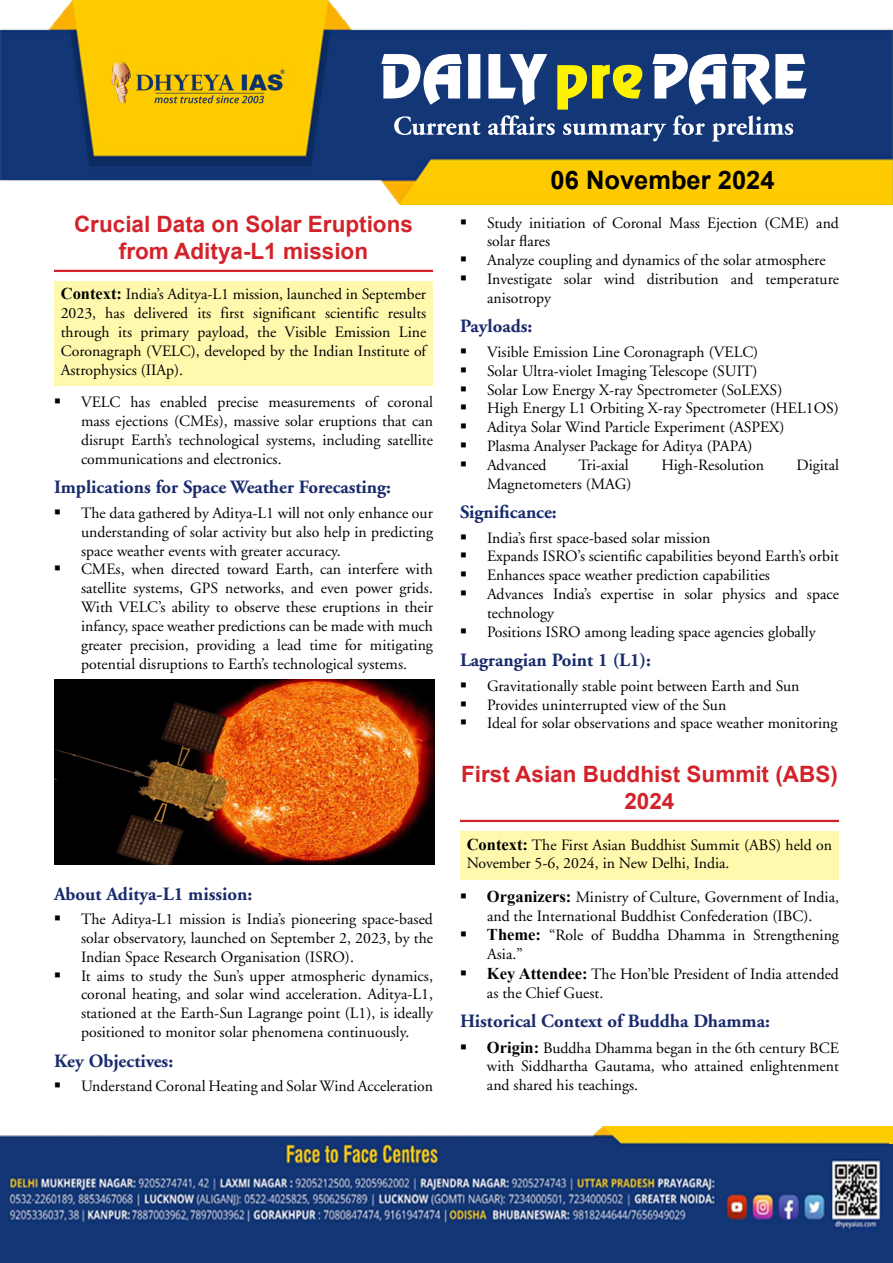
<style>
.page{position:relative;width:893px;height:1263px;background:#fff}
.page>*{position:absolute;margin:0;border:0;box-sizing:border-box;transform-origin:0 0}
.t1{font:700 25.5px "Arial";color:#000}
.t2{font:700 22.5px/27px "Arial";color:#d2232a;text-align:center}
.t3{font:700 18.75px "Adobe Garamond";color:#192b6c}
.t4{font:15.75px/18.9px "Adobe Garamond";color:#000}
.s1{font-family:"Times New Roman";font-weight:700;font-size:16.5px}
</style>
<div class="page">
<img style="left:0;top:0;width:893px;height:205px">
<img style="left:102px;top:50px;width:195px;height:75px">
<svg style="left:381px;top:54px;width:426px;height:88px"></svg>
<img style="left:0;top:1126px;width:890px;height:137px">
<svg style="left:890px;top:1144px;width:3px;height:119px"></svg>
<hr style="left:889px;top:1126px;width:4px;height:18px;background:#fbcc00">
<hr style="left:54px;top:270px;width:379px;height:2px;background:#d2232a">
<div style="left:54px;top:281px;width:379px;height:105px;background:#fff9ae"></div>
<img style="left:54px;top:679px;width:380px;height:186px">
<hr style="left:460px;top:820px;width:379px;height:2px;background:#d2232a">
<div style="left:460px;top:831px;width:379px;height:48px;background:#fff9ae"></div>
<h2 class="t2" style="left:74px;top:211px;width:340px">Crucial Data on Solar Eruptions from Aditya-L1 mission</h2>
<p class="t4" style="left:61px;top:285px;width:367px;text-align:justify"><span class="s1">Context:</span> India’s Aditya-L1 mission, launched in September 2023, has delivered its first significant scientific results through its primary payload, the Visible Emission Line Coronagraph (VELC), developed by the Indian Institute of Astrophysics (IIAp).</p>
<p class="t4" style="left:81px;top:393px;width:353px;text-align:justify">VELC has enabled precise measurements of coronal mass ejections (CMEs), massive solar eruptions that can disrupt Earth’s technological systems, including satellite communications and electronics.</p>
<p class="t3" style="left:54px;top:477px;width:339px">Implications for Space Weather Forecasting:</p>
<p class="t4" style="left:81px;top:504px;width:354px">The data gathered by Aditya-L1 will not only enhance our understanding of solar activity but also help in predicting space weather events with greater accuracy.<br>CMEs, when directed toward Earth, can interfere with satellite systems, GPS networks, and even power grids.<br>With VELC’s ability to observe these eruptions in their infancy, space weather predictions can be made with much greater precision, providing a lead time for mitigating potential disruptions to Earth’s technological systems.</p>
<p class="t3" style="left:54px;top:883px;width:200px">About Aditya-L1 mission:</p>
<p class="t4" style="left:81px;top:910px;width:353px">The Aditya-L1 mission is India’s pioneering space-based solar observatory, launched on September 2, 2023, by the Indian Space Research Organisation (ISRO).<br>It aims to study the Sun’s upper atmospheric dynamics, coronal heating, and solar wind acceleration. Aditya-L1, stationed at the Earth-Sun Lagrange point (L1), is ideally positioned to monitor solar phenomena continuously.</p>
<p class="t3" style="left:54px;top:1050px;width:121px">Key Objectives:</p>
<p class="t4" style="left:81px;top:1077px;width:353px">Understand Coronal Heating and Solar Wind Acceleration</p>
<h1 class="t1" style="left:551px;top:162px;width:225px">06 November 2024</h1>
<p class="t4" style="left:487px;top:213px;width:353px">Study initiation of Coronal Mass Ejection (CME) and solar flares<br>Analyze coupling and dynamics of the solar atmosphere Investigate solar wind distribution and temperature anisotropy</p>
<p class="t3" style="left:460px;top:316px;width:74px">Payloads:</p>
<p class="t4" style="left:487px;top:343px;width:353px">Visible Emission Line Coronagraph (VELC)<br>Solar Ultra-violet Imaging Telescope (SUIT)<br>Solar Low Energy X-ray Spectrometer (SoLEXS)<br>High Energy L1 Orbiting X-ray Spectrometer (HEL1OS)<br>Aditya Solar Wind Particle Experiment (ASPEX)<br>Plasma Analyser Package for Aditya (PAPA)<br>Advanced</p>
<p class="t4" style="left:578px;top:456px;width:52px">Tri-axial</p>
<p class="t4" style="left:661px;top:456px;width:104px">High-Resolution</p>
<p class="t4" style="left:797px;top:456px;width:44px">Digital</p>
<p class="t4" style="left:487px;top:475px;width:146px">Magnetometers (MAG)</p>
<p class="t3" style="left:460px;top:502px;width:98px">Significance:</p>
<p class="t4" style="left:487px;top:528px;width:353px">India’s first space-based solar mission<br>Expands ISRO’s scientific capabilities beyond Earth’s orbit Enhances space weather prediction capabilities<br>Advances India’s expertise in solar physics and space technology<br>Positions ISRO among leading space agencies globally</p>
<p class="t3" style="left:460px;top:650px;width:193px">Lagrangian Point 1 (L1):</p>
<p class="t4" style="left:487px;top:677px;width:352px">Gravitationally stable point between Earth and Sun<br>Provides uninterrupted view of the Sun<br>Ideal for solar observations and space weather monitoring</p>
<h2 class="t2" style="left:461px;top:761px;width:378px">First Asian Buddhist Summit (ABS)<br>2024</h2>
<p class="t4" style="left:467px;top:835px;width:367px"><span class="s1">Context:</span> The First Asian Buddhist Summit (ABS) held on<br>November 5-6, 2024, in New Delhi, India.</p>
<p class="t4" style="left:487px;top:887px;width:353px"><span class="s1">Organizers:</span> Ministry of Culture, Government of India, and the International Buddhist Confederation (IBC).<br><span class="s1">Theme:</span> “Role of Buddha Dhamma in Strengthening Asia.”<br><span class="s1">Key Attendee:</span> The Hon’ble President of India attended as the Chief Guest.</p>
<p class="t3" style="left:460px;top:1011px;width:311px">Historical Context of Buddha Dhamma:</p>
<p class="t4" style="left:487px;top:1038px;width:353px;text-align:justify"><span class="s1">Origin:</span> Buddha Dhamma began in the 6th century BCE with Siddhartha Gautama, who attained enlightenment and shared his teachings.</p>
</div>
